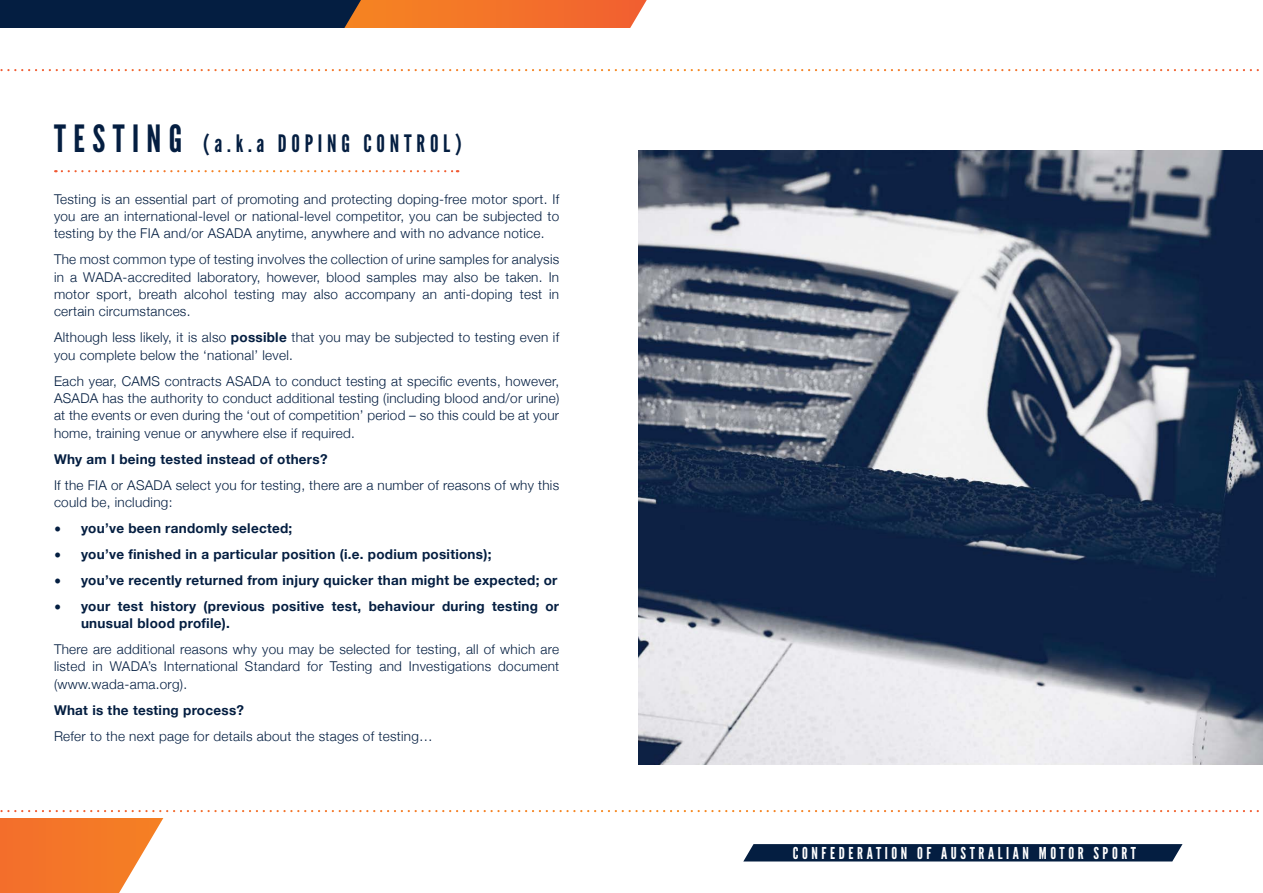
<style>
.page{position:relative;width:1263px;height:893px;background:#fff}
.page>*{position:absolute;margin:0;border:0;box-sizing:border-box;transform-origin:0 0}
.t1{font:24px "League Gothic";letter-spacing:.2em;color:#041e41}
.t2{font:16.35px "League Gothic";letter-spacing:.22em;color:#fff}
.t3{font:300 13.5px/17.4px "Helvetica Neue";letter-spacing:.02em;color:#041e41;text-align:justify}
.t4{font:700 13.5px/17.4px "Helvetica Neue";letter-spacing:.02em;color:#041e41}
.s1{font-size:37.5px}
.s2{font-weight:700}
.s3{font-family:"Minion Pro";font-size:18px}
</style>
<div class="page">
<svg style="left:743px;top:844px;width:439px;height:17px;background:#0b2446"></svg>
<svg style="left:418px;top:0;width:229px;height:28px;background:#f37432"></svg>
<svg style="left:0;top:0;width:418px;height:893px"></svg>
<div style="left:0;top:28px;width:1263px;height:789px;background:#fff"></div>
<svg style="left:0;top:810px;width:1259px;height:2px"></svg>
<svg style="left:0;top:69px;width:1259px;height:2px"></svg>
<svg style="left:62px;top:170px;width:396px;height:2px"></svg>
<img style="left:639px;top:151px;width:624px;height:614px">
<h1 class="t1" style="left:54px;top:129px;width:409px"><span class="s1">TESTING</span> (a.k.a DOPING CONTROL)</h1>
<p class="t3" style="left:54px;top:189px;width:507px">Testing is an essential part of promoting and protecting doping-free motor sport. If you are an international-level or national-level competitor, you can be subjected to testing by the FIA and/or ASADA anytime, anywhere and with no advance notice.</p>
<p class="t3" style="left:54px;top:250px;width:507px">The most common type of testing involves the collection of urine samples for analysis in a WADA-accredited laboratory, however, blood samples may also be taken. In motor sport, breath alcohol testing may also accompany an anti-doping test in certain circumstances.</p>
<p class="t3" style="left:54px;top:328px;width:507px">Although less likely, it is also <span class="s2">possible</span> that you may be subjected to testing even if you complete below the ‘national’ level.</p>
<p class="t3" style="left:54px;top:371px;width:507px">Each year, CAMS contracts ASADA to conduct testing at specific events, however, ASADA has the authority to conduct additional testing (including blood and/or urine) at the events or even during the ‘out of competition’ period – so this could be at your home, training venue or anywhere else if required.</p>
<p class="t4" style="left:54px;top:451px;width:275px">Why am I being tested instead of others?</p>
<p class="t3" style="left:54px;top:475px;width:507px">If the FIA or ASADA select you for testing, there are a number of reasons of why this could be, including:</p>
<p class="t4" style="left:54px;top:520px;width:240px"><span class="s3">•</span> you’ve been randomly selected;</p>
<p class="t4" style="left:54px;top:546px;width:439px"><span class="s3">•</span> you’ve finished in a particular position (i.e. podium positions);</p>
<p class="t4" style="left:54px;top:572px;width:505px"><span class="s3">•</span> you’ve recently returned from injury quicker than might be expected; or</p>
<p class="t4" style="left:81px;top:598px;width:480px;text-indent:-27px"><span class="s3">•</span> your test history (previous positive test, behaviour during testing or unusual blood profile).</p>
<p class="t3" style="left:54px;top:639px;width:507px">There are additional reasons why you may be selected for testing, all of which are listed in WADA’s International Standard for Testing and Investigations document (www.wada-ama.org).</p>
<p class="t4" style="left:54px;top:702px;width:192px">What is the testing process?</p>
<p class="t3" style="left:54px;top:726px;width:380px">Refer to the next page for details about the stages of testing…</p>
<p class="t2" style="left:793px;top:843px;width:345px">CONFEDERATION OF AUSTRALIAN MOTOR SPORT</p>
</div>
